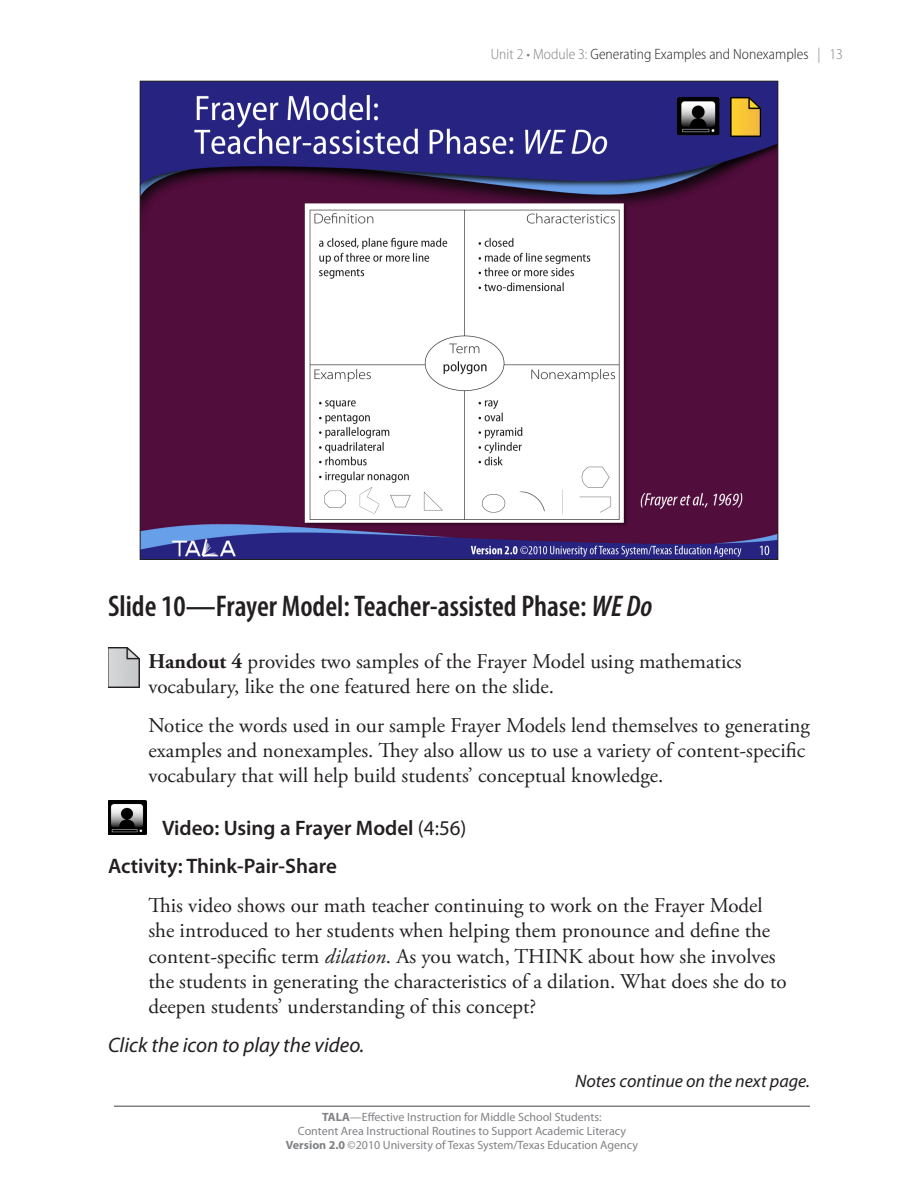
<style>
.page{position:relative;width:918px;height:1188px;background:#fff}
.page>*{position:absolute;margin:0;border:0;box-sizing:border-box;transform-origin:0 0}
.Slide_Name{font:600 condensed 30px "Myriad Pro";color:#231f20}
.Text{font:21px/25.2px "Adobe Garamond Pro";color:#231f20}
.Text_Handout{font:21px/25.2px "Adobe Garamond Pro";color:#231f20}
.Video{font:600 21px "Myriad Pro";color:#231f20}
.Directive{font:italic 21px "Myriad Pro";color:#231f20}
.Activity{font:600 21px "Myriad Pro";color:#231f20}
.Notes_Continue{font:italic 18px "Myriad Pro";color:#231f20}
.t1{font:300 semi-condensed 15px "Myriad Pro";color:#231f20}
.t2{font:12px/14.4px "Myriad Pro";color:#808285;text-align:center}
.s1{color:#808285}
.s2{font-style:italic}
.s3{font-weight:700}
.s4{font-weight:400}
</style>
<div class="page">
<hr style="left:114px;top:1106px;width:696px;height:1px;background:#808285">
<img style="left:142px;top:83px;width:634px;height:475px">
<img style="left:108px;top:648px;width:31px;height:40px">
<img style="left:108px;top:800px;width:39px;height:35px">
<p class="t1" style="left:491px;top:46px;width:354px"><span class="s1">Unit 2 • Module 3:</span> Generating Examples and Nonexamples <span class="s1">| 13</span></p>
<p class="Slide_Name" style="left:108px;top:590px;width:546px">Slide 10—Frayer Model: Teacher-assisted Phase: <span class="s2">WE Do</span></p>
<p class="Text_Handout" style="left:148px;top:650px;width:595px"><span class="s3">Handout 4</span> provides two samples of the Frayer Model using mathematics vocabulary, like the one featured here on the slide.</p>
<p class="Text" style="left:148px;top:714px;width:663px">Notice the words used in our sample Frayer Models lend themselves to generating examples and nonexamples. They also allow us to use a variety of content-specific vocabulary that will help build students’ conceptual knowledge.</p>
<p class="Video" style="left:162px;top:816px;width:306px">Video: Using a Frayer Model <span class="s4">(4:56)</span></p>
<p class="Activity" style="left:108px;top:855px;width:230px">Activity: Think-Pair-Share</p>
<p class="Text" style="left:148px;top:894px;width:640px">This video shows our math teacher continuing to work on the Frayer Model she introduced to her students when helping them pronounce and define the content-specific term <span class="s2">dilation</span>. As you watch, THINK about how she involves the students in generating the characteristics of a dilation. What does she do to deepen students’ understanding of this concept?</p>
<p class="Directive" style="left:108px;top:1033px;width:258px">Click the icon to play the video.</p>
<p class="Notes_Continue" style="left:575px;top:1071px;width:236px">Notes continue on the next page.</p>
<p class="t2" style="left:286px;top:1110px;width:354px"><span class="s3">TALA</span>—Effective Instruction for Middle School Students:<br>Content Area Instructional Routines to Support Academic Literacy<br><span class="s3">Version 2.0</span> ©2010 University of Texas System/Texas Education Agency</p>
</div>
